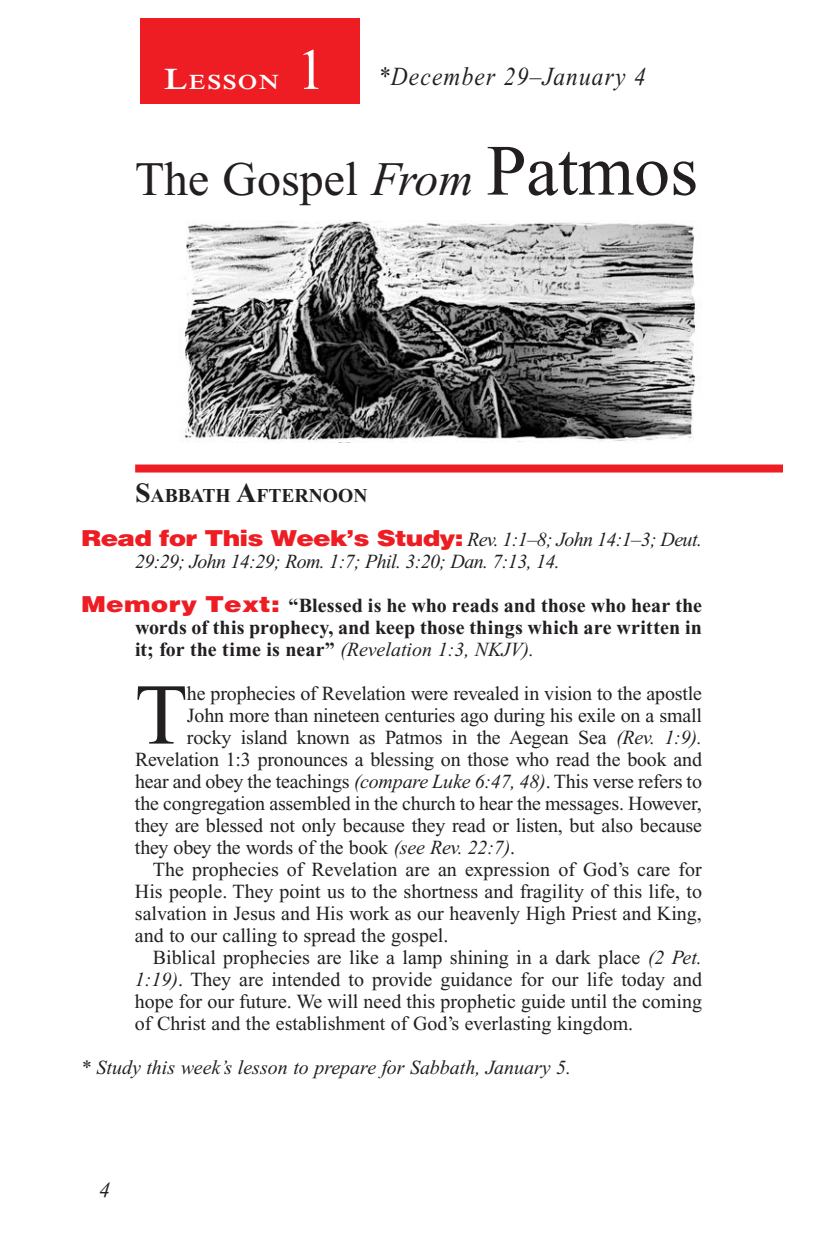
<style>
.page{position:relative;width:819px;height:1260px;background:#fff}
.page>*{position:absolute;margin:0;border:0;box-sizing:border-box;transform-origin:0 0}
.Body_Drop_Cap{font:86.4px "Times New Roman PS Std";color:#231f20}
.Lesson_Number{font:58px "Times New Roman PS Std";color:#fff}
.Lesson_Head_SA{font:48px "Times New Roman PS Std";color:#231f20}
.Lesson_Dates{font:italic 26px "Times New Roman PS Std";letter-spacing:.05em;color:#231f20;scale:.9 1}
.PageNumbers{font:italic 22px "Times New Roman PS Std";color:#231f20}
.Lesson_Start_Head{font:600 21px "Times NRMT Std";letter-spacing:.07em;color:#fff;scale:1.1 1}
.Body_Drop_Cap-2{font:20px "Times New Roman PS Std";letter-spacing:-.01em;color:#231f20}
.Body{font:20px/22px "Times New Roman PS Std";color:#231f20;text-align:justify}
.Question{font:italic 20px/22px "Times New Roman PS Std";letter-spacing:-.015em;color:#231f20}
.Question-2{font:700 20px/22px "Times New Roman PS Std";letter-spacing:.005em;color:#231f20;text-align:justify}
.Sabbath_Afternoon_He{font:700 19.6px "Times New Roman PS Std";color:#231f20}
.s1{font-size:30px}
.s2{font-style:italic}
.s3{font-size:72px}
.s4{font-size:28px}
.s5{font-family:"Helvetica LT Std";font-weight:900;font-style:normal;font-size:22px;color:#ee1d23}
.s6{font-family:"Helvetica LT Std";font-weight:900;font-size:22px;color:#ee1d23}
.s7{font-weight:400;font-style:italic}
</style>
<div class="page">
<div style="left:140px;top:18px;width:220px;height:86px;background:#ee1d23"></div>
<div style="left:135px;top:465px;width:648px;height:8px;background:#ee1d23"></div>
<img style="left:183px;top:220px;width:514px;height:222px">
<p class="Lesson_Start_Head" style="left:164px;top:70px;width:106px"><span class="s1">L</span>ESSON</p>
<p class="Lesson_Number" style="left:296px;top:38px;width:30px">1</p>
<p class="Lesson_Dates" style="left:378px;top:63px;width:299px">*December 29–January 4</p>
<p class="Lesson_Head_SA" style="left:135px;top:152px;width:564px">The Gospel <span class="s2">From</span> <span class="s3">Patmos</span></p>
<p class="Sabbath_Afternoon_He" style="left:135px;top:484px;width:234px"><span class="s4">S</span>ABBATH <span class="s4">A</span>FTERNOON</p>
<p class="Question" style="left:135px;top:528px;width:569px;text-indent:-54px"><span class="s5">Read for This Week’s Study:</span> Rev. 1:1–8; John 14:1–3; Deut.<br>29:29; John 14:29; Rom. 1:7; Phil. 3:20; Dan. 7:13, 14.</p>
<p class="Question-2" style="left:135px;top:594px;width:569px;text-indent:-54px"><span class="s6">Memory Text:</span> “Blessed is he who reads and those who hear the words of this prophecy, and keep those things which are written in it; for the time is near” <span class="s7">(Revelation 1:3, NKJV).</span></p>
<p class="Body_Drop_Cap" style="left:135px;top:668px;width:54px">T</p>
<p class="Body_Drop_Cap-2" style="left:187px;top:682px;width:517px">he prophecies of Revelation were revealed in vision to the apostle</p>
<p class="Body_Drop_Cap-2" style="left:187px;top:704px;width:517px">John more than nineteen centuries ago during his exile on a small</p>
<p class="Body_Drop_Cap-2" style="left:187px;top:726px;width:517px">rocky island known as Patmos in the Aegean Sea <span class="s2">(Rev. 1:9).</span></p>
<p class="Body_Drop_Cap-2" style="left:135px;top:748px;width:569px">Revelation 1:3 pronounces a blessing on those who read the book and</p>
<p class="Body_Drop_Cap-2" style="left:135px;top:770px;width:569px">hear and obey the teachings <span class="s2">(compare Luke 6:47, 48)</span>. This verse refers to</p>
<p class="Body_Drop_Cap-2" style="left:135px;top:792px;width:568px">the congregation assembled in the church to hear the messages. However,</p>
<p class="Body_Drop_Cap-2" style="left:135px;top:814px;width:569px">they are blessed not only because they read or listen, but also because</p>
<p class="Body_Drop_Cap-2" style="left:135px;top:836px;width:382px">they obey the words of the book <span class="s2">(see Rev. 22:7)</span>.</p>
<p class="Body" style="left:135px;top:858px;width:569px;text-indent:18px">The prophecies of Revelation are an expression of God’s care for His people. They point us to the shortness and fragility of this life, to salvation in Jesus and His work as our heavenly High Priest and King, and to our calling to spread the gospel.</p>
<p class="Body" style="left:135px;top:946px;width:569px;text-indent:18px">Biblical prophecies are like a lamp shining in a dark place <span class="s2">(2 Pet.<br>1:19)</span>. They are intended to provide guidance for our life today and hope for our future. We will need this prophetic guide until the coming of Christ and the establishment of God’s everlasting kingdom.</p>
<p class="Question" style="left:81px;top:1056px;width:492px">* Study this week’s lesson to prepare for Sabbath, January 5.</p>
<p class="PageNumbers" style="left:99px;top:1178px;width:12px">4</p>
</div>
